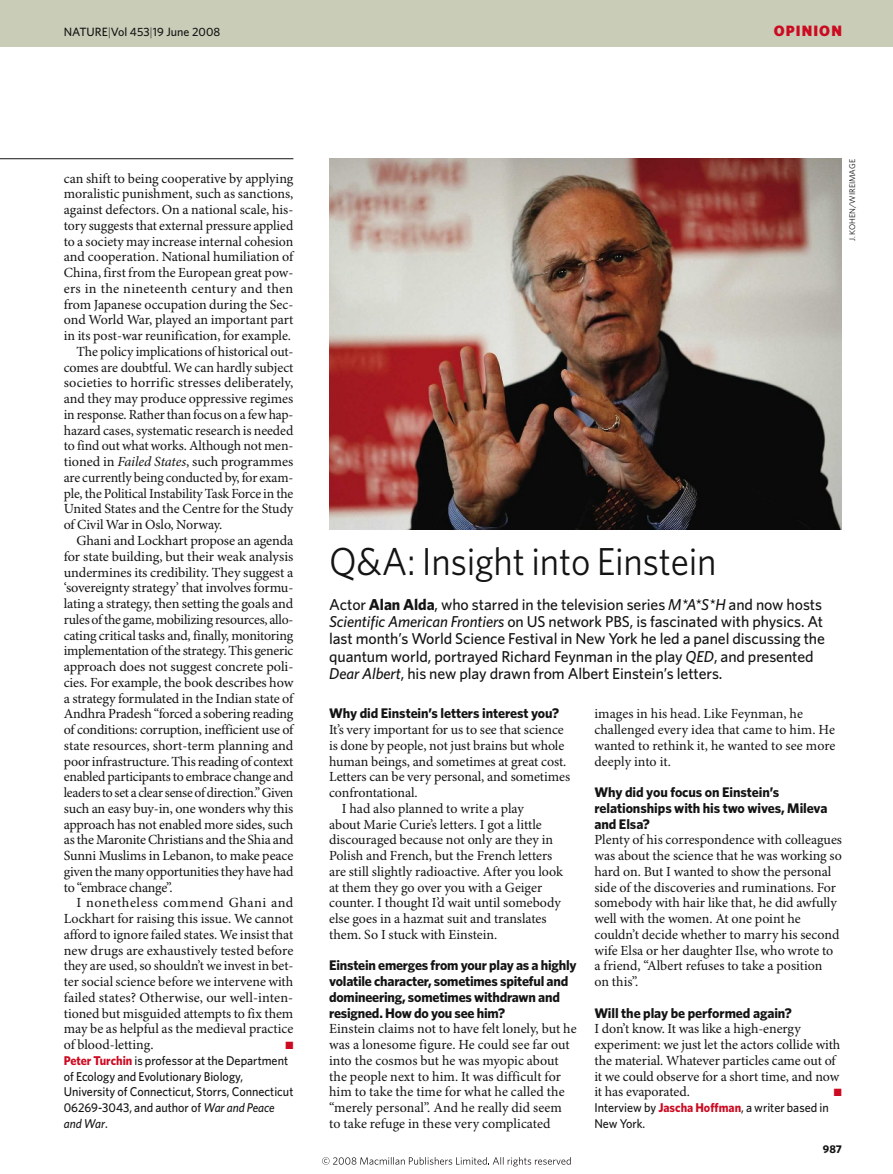
<style>
.page{position:relative;width:893px;height:1174px;background:#fff}
.page>*{position:absolute;margin:0;border:0;box-sizing:border-box;transform-origin:0 0}
.t1{font:39px "Whitney";letter-spacing:-.005em;color:#141414;scale:.95 1}
.t2{font:500 15.75px/17.2px "Whitney";letter-spacing:-.005em;color:#141414}
.t3{font:900 15px "Whitney";letter-spacing:.075em;color:#cc0a21}
.t4{font:13.95px/15.8px "Minion Pro";letter-spacing:-.005em;color:#141414}
.t5{font:700 13.95px/15.8px "Whitney";letter-spacing:-.015em;color:#141414}
.t6{font:13.95px "Minion Pro";letter-spacing:.02em;color:#141414}
.t7{font:13.95px "Minion Pro";letter-spacing:.035em;color:#141414}
.t8{font:500 12.75px/15.8px "Whitney";color:#141414;scale:.95 1}
.t9{font:500 12px "Whitney";color:#141414}
.t10{font:700 11.25px "Whitney";color:#141414}
.t11{font:10.5px "Zapf Dingbats";color:#cc0a21}
.t12{font:8.25px "Whitney";color:#141414}
.s1{font-weight:300}
.s2{font-style:italic}
.s3{font-weight:700;color:#cc0a21}
.s4{font-weight:700}
</style>
<div class="page">
<img style="left:329px;top:159px;width:513px;height:370px">
<div style="left:0;top:0;width:893px;height:47px;background:#c9ccb7"></div>
<hr style="left:0;top:158px;width:293px;height:1px;background:#141414">
<svg style="left:322px;top:1157px;width:249px;height:9px"></svg>
<p class="t9" style="left:64px;top:27px;width:158px">NATURE<span class="s1">|</span>Vol 453<span class="s1">|</span>19 June 2008</p>
<p class="t3" style="left:774px;top:25px;width:70px">OPINION</p>
<p class="t4" style="left:64px;top:171px;width:231px">can shift to being cooperative by applying</p>
<p class="t4" style="left:64px;top:187px;width:231px">moralistic punishment, such as sanctions,</p>
<p class="t4" style="left:64px;top:203px;width:231px">against defectors. On a national scale, his-</p>
<p class="t4" style="left:64px;top:219px;width:231px">tory suggests that external pressure applied</p>
<p class="t4" style="left:64px;top:234px;width:231px">to a society may increase internal cohesion</p>
<p class="t4" style="left:64px;top:250px;width:231px">and cooperation. National humiliation of</p>
<p class="t4" style="left:64px;top:266px;width:231px">China, first from the European great pow-</p>
<p class="t6" style="left:64px;top:283px;width:231px">ers in the nineteenth century and then</p>
<p class="t4" style="left:64px;top:297px;width:231px">from Japanese occupation during the Sec-</p>
<p class="t4" style="left:64px;top:313px;width:231px">ond World War, played an important part</p>
<p class="t4" style="left:64px;top:329px;width:229px">in its post-war reunification, for example.</p>
<p class="t4" style="left:77px;top:345px;width:218px">The policy implications of historical out-</p>
<p class="t4" style="left:64px;top:360px;width:231px">comes are doubtful. We can hardly subject</p>
<p class="t4" style="left:64px;top:376px;width:231px">societies to horrific stresses deliberately,</p>
<p class="t4" style="left:64px;top:392px;width:231px">and they may produce oppressive regimes</p>
<p class="t4" style="left:64px;top:408px;width:231px">in response. Rather than focus on a few hap-</p>
<p class="t4" style="left:64px;top:423px;width:231px">hazard cases, systematic research is needed</p>
<p class="t4" style="left:64px;top:439px;width:231px">to find out what works. Although not men-</p>
<p class="t4" style="left:64px;top:455px;width:231px">tioned in <span class="s2">Failed States</span>, such programmes</p>
<p class="t4" style="left:64px;top:471px;width:231px">are currently being conducted by, for exam-</p>
<p class="t4" style="left:64px;top:486px;width:231px">ple, the Political Instability Task Force in the</p>
<p class="t4" style="left:64px;top:502px;width:231px">United States and the Centre for the Study</p>
<p class="t4" style="left:64px;top:518px;width:160px">of Civil War in Oslo, Norway.</p>
<p class="t4" style="left:77px;top:534px;width:218px">Ghani and Lockhart propose an agenda</p>
<p class="t4" style="left:64px;top:549px;width:231px">for state building, but their weak analysis</p>
<p class="t4" style="left:64px;top:565px;width:231px">undermines its credibility. They suggest a</p>
<p class="t4" style="left:64px;top:581px;width:231px">‘sovereignty strategy’ that involves formu-</p>
<p class="t4" style="left:64px;top:597px;width:231px">lating a strategy, then setting the goals and</p>
<p class="t4" style="left:64px;top:612px;width:231px">rules of the game, mobilizing resources, allo-</p>
<p class="t4" style="left:64px;top:628px;width:231px">cating critical tasks and, finally, monitoring</p>
<p class="t4" style="left:64px;top:644px;width:231px">implementation of the strategy. This generic</p>
<p class="t4" style="left:64px;top:660px;width:231px">approach does not suggest concrete poli-</p>
<p class="t4" style="left:64px;top:675px;width:231px">cies. For example, the book describes how</p>
<p class="t4" style="left:64px;top:691px;width:231px">a strategy formulated in the Indian state of</p>
<p class="t4" style="left:64px;top:707px;width:231px">Andhra Pradesh “forced a sobering reading</p>
<p class="t4" style="left:64px;top:723px;width:231px">of conditions: corruption, inefficient use of</p>
<p class="t4" style="left:64px;top:738px;width:231px">state resources, short-term planning and</p>
<p class="t4" style="left:64px;top:754px;width:231px">poor infrastructure. This reading of context</p>
<p class="t4" style="left:64px;top:770px;width:231px">enabled participants to embrace change and</p>
<p class="t4" style="left:64px;top:786px;width:231px">leaders to set a clear sense of direction.” Given</p>
<p class="t4" style="left:64px;top:801px;width:231px">such an easy buy-in, one wonders why this</p>
<p class="t4" style="left:64px;top:817px;width:231px">approach has not enabled more sides, such</p>
<p class="t4" style="left:64px;top:833px;width:231px">as the Maronite Christians and the Shia and</p>
<p class="t4" style="left:64px;top:849px;width:231px">Sunni Muslims in Lebanon, to make peace</p>
<p class="t4" style="left:64px;top:864px;width:231px">given the many opportunities they have had</p>
<p class="t4" style="left:64px;top:880px;width:110px">to “embrace change”.</p>
<p class="t7" style="left:77px;top:897px;width:218px">I nonetheless commend Ghani and</p>
<p class="t4" style="left:64px;top:912px;width:231px">Lockhart for raising this issue. We cannot</p>
<p class="t4" style="left:64px;top:927px;width:231px">afford to ignore failed states. We insist that</p>
<p class="t4" style="left:64px;top:943px;width:231px">new drugs are exhaustively tested before</p>
<p class="t4" style="left:64px;top:959px;width:231px">they are used, so shouldn’t we invest in bet-</p>
<p class="t4" style="left:64px;top:975px;width:231px">ter social science before we intervene with</p>
<p class="t4" style="left:64px;top:990px;width:231px">failed states? Otherwise, our well-inten-</p>
<p class="t4" style="left:64px;top:1006px;width:231px">tioned but misguided attempts to fix them</p>
<p class="t4" style="left:64px;top:1022px;width:231px">may be as helpful as the medieval practice</p>
<p class="t4" style="left:64px;top:1038px;width:91px">of blood-letting.</p>
<p class="t11" style="left:285px;top:1040px;width:9px">■</p>
<p class="t8" style="left:64px;top:1053px;width:243px"><span class="s3">Peter Turchin</span> is professor at the Department of Ecology and Evolutionary Biology, University of Connecticut, Storrs, Connecticut 06269-3043, and author of <span class="s2">War and Peace and War</span>.</p>
<p class="t12" style="left:849px;top:241px;width:83px;rotate:-90deg">J. KOHEN/WIREIMAGE</p>
<h1 class="t1" style="left:329px;top:547px;width:409px">Q&amp;A: Insight into Einstein</h1>
<p class="t2" style="left:329px;top:597px;width:497px">Actor <span class="s4">Alan Alda</span>, who starred in the television series <span class="s2">M*A*S*H</span> and now hosts <span class="s2">Scientific American Frontiers</span> on US network PBS, is fascinated with physics. At last month’s World Science Festival in New York he led a panel discussing the quantum world, portrayed Richard Feynman in the play <span class="s2">QED</span>, and presented <span class="s2">Dear Albert</span>, his new play drawn from Albert Einstein’s letters.</p>
<p class="t5" style="left:329px;top:706px;width:232px">Why did Einstein’s letters interest you?</p>
<p class="t4" style="left:329px;top:723px;width:236px">It’s very important for us to see that science</p>
<p class="t4" style="left:329px;top:738px;width:237px">is done by people, not just brains but whole</p>
<p class="t4" style="left:329px;top:754px;width:239px">human beings, and sometimes at great cost.</p>
<p class="t4" style="left:329px;top:770px;width:243px">Letters can be very personal, and sometimes</p>
<p class="t4" style="left:329px;top:786px;width:90px">confrontational.</p>
<p class="t4" style="left:342px;top:801px;width:183px">I had also planned to write a play</p>
<p class="t4" style="left:329px;top:817px;width:214px">about Marie Curie’s letters. I got a little</p>
<p class="t4" style="left:329px;top:833px;width:226px">discouraged because not only are they in</p>
<p class="t4" style="left:329px;top:849px;width:225px">Polish and French, but the French letters</p>
<p class="t4" style="left:329px;top:864px;width:235px">are still slightly radioactive. After you look</p>
<p class="t4" style="left:329px;top:880px;width:215px">at them they go over you with a Geiger</p>
<p class="t4" style="left:329px;top:896px;width:233px">counter. I thought I’d wait until somebody</p>
<p class="t4" style="left:329px;top:912px;width:219px">else goes in a hazmat suit and translates</p>
<p class="t4" style="left:329px;top:927px;width:170px">them. So I stuck with Einstein.</p>
<p class="t5" style="left:329px;top:958px;width:249px">Einstein emerges from your play as a highly volatile character, sometimes spiteful and domineering, sometimes withdrawn and resigned. How do you see him?</p>
<p class="t4" style="left:329px;top:1022px;width:249px">Einstein claims not to have felt lonely, but he was a lonesome figure. He could see far out into the cosmos but he was myopic about the people next to him. It was difficult for him to take the time for what he called the “merely personal”. And he really did seem to take refuge in these very complicated</p>
<p class="t4" style="left:594px;top:707px;width:242px">images in his head. Like Feynman, he challenged every idea that came to him. He wanted to rethink it, he wanted to see more deeply into it.</p>
<p class="t5" style="left:594px;top:785px;width:234px">Why did you focus on Einstein’s relationships with his two wives, Mileva and Elsa?</p>
<p class="t4" style="left:594px;top:833px;width:249px">Plenty of his correspondence with colleagues was about the science that he was working so hard on. But I wanted to show the personal side of the discoveries and ruminations. For somebody with hair like that, he did awfully well with the women. At one point he couldn’t decide whether to marry his second wife Elsa or her daughter Ilse, who wrote to a friend, “Albert refuses to take a position<br>on this”.</p>
<p class="t5" style="left:594px;top:1006px;width:199px">Will the play be performed again?</p>
<p class="t4" style="left:594px;top:1022px;width:247px">I don’t know. It was like a high-energy experiment: we just let the actors collide with the material. Whatever particles came out of it we could observe for a short time, and now it has evaporated.</p>
<p class="t11" style="left:834px;top:1087px;width:9px">■</p>
<p class="t8" style="left:594px;top:1100px;width:248px">Interview by <span class="s3">Jascha Hoffman</span>, a writer based in<br>New York.</p>
<p class="t10" style="left:823px;top:1144px;width:21px">987</p>
</div>
